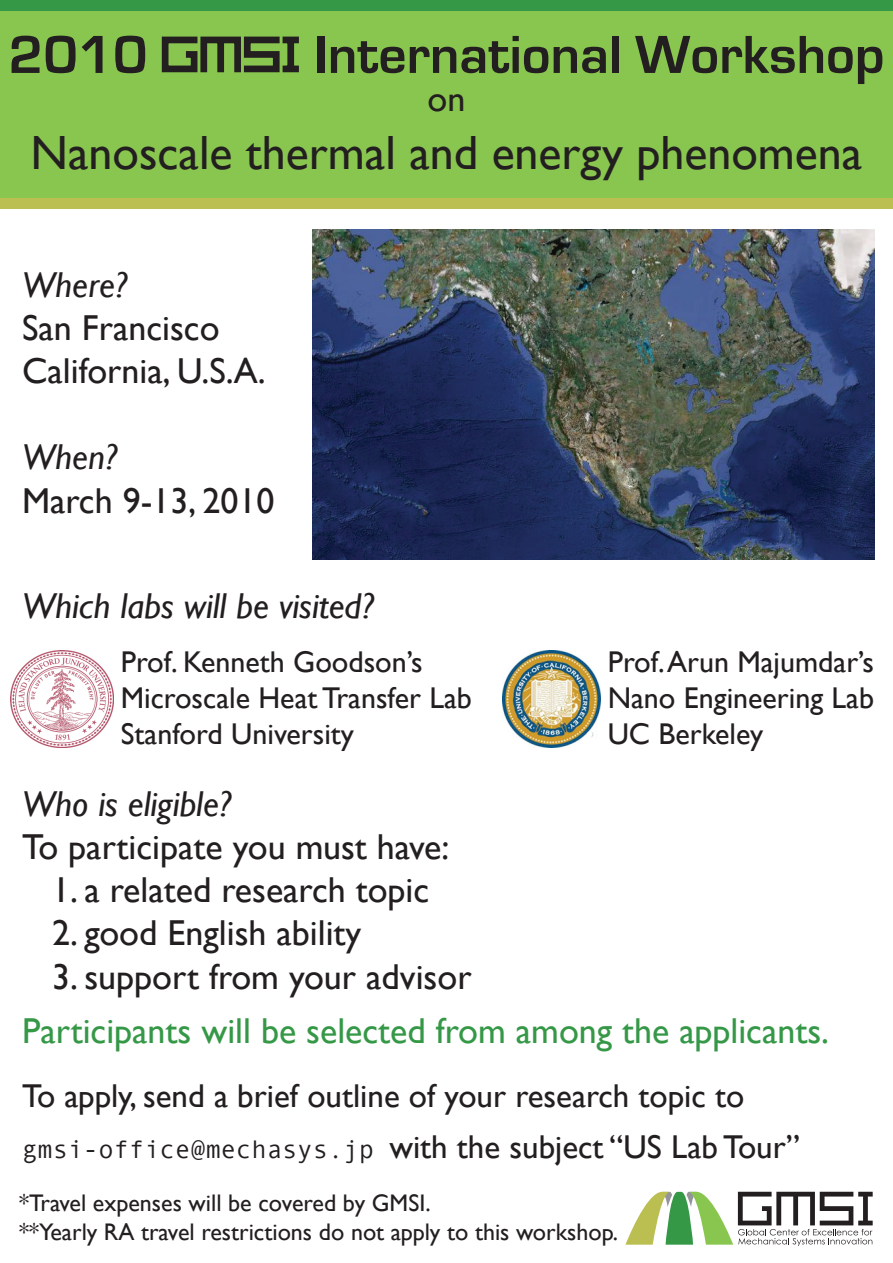
<style>
.page{position:relative;width:893px;height:1263px;background:#fff}
.page>*{position:absolute;margin:0;border:0;box-sizing:border-box;transform-origin:0 0}
.t1{font:700 55.5px "Eurostile";color:#231f20}
.t2{font:48px "Gill Sans";color:#231f20}
.t3{font:36px/43.2px "Gill Sans";color:#231f20}
.t4{font:36px "Gill Sans";color:#359847}
.t5{font:italic 36px "Gill Sans";color:#231f20}
.t6{font:33px/50.4px "Gill Sans";color:#231f20}
.t7{font:30px/36px "Gill Sans";color:#231f20}
.t8{font:24px/28.8px "Gill Sans";color:#231f20}
.s1{font-family:"Andale Mono";font-size:25.5px}
</style>
<div class="page">
<div style="left:0;top:0;width:893px;height:208px;background:#89c650"></div>
<svg style="left:161px;top:36px;width:138px;height:37px"></svg>
<svg style="left:625px;top:1191px;width:248px;height:55px"></svg>
<img style="left:312px;top:230px;width:562px;height:329px">
<img style="left:10px;top:650px;width:103px;height:98px">
<div style="left:0;top:198px;width:893px;height:10px;background:#bbbe50"></div>
<div style="left:0;top:0;width:893px;height:10px;background:#359847"></div>
<img style="left:502px;top:650px;width:98px;height:98px">
<svg style="left:587px;top:731px;width:6px;height:6px"></svg>
<h1 class="t1" style="left:8px;top:24px;width:141px">2010</h1>
<h1 class="t1" style="left:314px;top:24px;width:572px">International Workshop</h1>
<p class="t3" style="left:428px;top:78px;width:39px">on</p>
<h2 class="t2" style="left:31px;top:125px;width:833px">Nanoscale thermal and energy phenomena</h2>
<p class="t5" style="left:22px;top:263px;width:107px">Where?</p>
<p class="t3" style="left:22px;top:307px;width:245px">San Francisco<br>California, U.S.A.</p>
<p class="t5" style="left:22px;top:436px;width:97px">When?</p>
<p class="t3" style="left:22px;top:480px;width:254px">March 9-13, 2010</p>
<p class="t5" style="left:22px;top:585px;width:354px">Which labs will be visited?</p>
<p class="t7" style="left:121px;top:644px;width:353px">Prof. Kenneth Goodson’s<br>Microscale Heat Transfer Lab<br>Stanford University</p>
<p class="t7" style="left:608px;top:644px;width:268px;text-align:justify">Prof. Arun Majumdar’s Nano Engineering Lab UC Berkeley</p>
<p class="t5" style="left:22px;top:783px;width:211px">Who is eligible?</p>
<p class="t3" style="left:22px;top:826px;width:429px">To participate you must have:</p>
<p class="t3" style="left:52px;top:869px;width:379px">1. a related research topic</p>
<p class="t3" style="left:52px;top:912px;width:311px">2. good English ability</p>
<p class="t3" style="left:52px;top:956px;width:421px">3. support from your advisor</p>
<p class="t4" style="left:22px;top:1010px;width:809px">Participants will be selected from among the applicants.</p>
<p class="t6" style="left:22px;top:1072px;width:779px">To apply, send a brief outline of your research topic to <span class="s1">gmsi-office@mechasys.jp</span> with the subject “US Lab Tour”</p>
<p class="t8" style="left:19px;top:1189px;width:601px">*Travel expenses will be covered by GMSI.<br>**Yearly RA travel restrictions do not apply to this workshop.</p>
</div>
